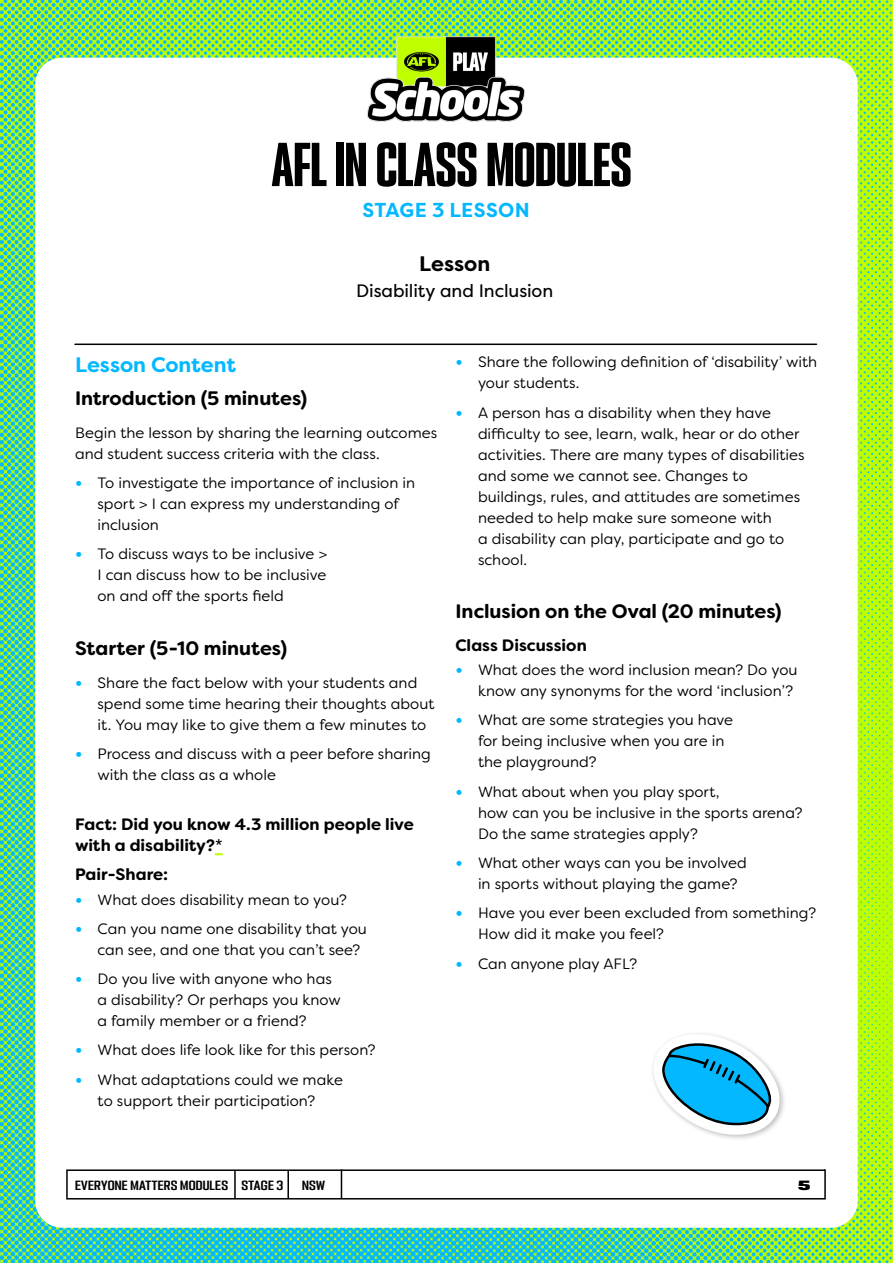
<style>
.page{position:relative;width:893px;height:1263px;background:#fff}
.page>*{position:absolute;margin:0;border:0;box-sizing:border-box;transform-origin:0 0}
.t1{font:55.5px "PODIUM Sharp 2.10";letter-spacing:-.005em;color:#000}
.t2{font:700 21px "Filson Pro";letter-spacing:-.005em;color:#03b8ff}
.t3{font:700 21px "Filson Pro";letter-spacing:-.005em;color:#000}
.t4{font:700 20.1px "Filson Pro";letter-spacing:.02em;color:#03b8ff}
.t5{font:700 19.5px "Filson Soft";color:#000}
.t6{font:18px "Filson Pro";letter-spacing:-.005em;color:#000}
.t7{font:700 16.5px/21px "Filson Soft";color:#000}
.t8{font:15px/21px "Filson Soft";color:#000}
.t9{font:12px "PODIUM Sharp 4.9";letter-spacing:.015em;color:#000}
.t10{font:12px "PODIUM Sharp 7.12";color:#000}
.s1{font-weight:700;font-size:18px;color:#03b8ff}
.s2{font-family:"Filson Pro";font-weight:400}
</style>
<div class="page">
<img style="left:0;top:0;width:893px;height:1263px">
<div style="left:35px;top:58px;width:823px;height:1170px;background:#fff;border-radius:27px"></div>
<svg style="left:66px;top:1169px;width:760px;height:31px"></svg>
<img style="left:332px;top:0;width:229px;height:122px">
<hr style="left:75px;top:344px;width:741px;height:1px;background:#000">
<svg style="left:652px;top:1033px;width:132px;height:106px"></svg>
<svg style="left:215px;top:853px;width:8px;height:2px"></svg>
<h1 class="t1" style="left:272px;top:129px;width:361px">AFL IN CLASS MODULES</h1>
<h3 class="t4" style="left:362px;top:197px;width:169px">STAGE 3 LESSON</h3>
<h2 class="t3" style="left:419px;top:251px;width:73px">Lesson</h2>
<p class="t6" style="left:356px;top:278px;width:199px">Disability and Inclusion</p>
<h2 class="t2" style="left:75px;top:352px;width:163px">Lesson Content</h2>
<h3 class="t5" style="left:75px;top:385px;width:234px">Introduction (5 minutes)</h3>
<p class="t8" style="left:75px;top:422px;width:364px">Begin the lesson by sharing the learning outcomes and student success criteria with the class.</p>
<p class="t8" style="left:98px;top:472px;width:319px;text-indent:-22px"><span class="s1">•</span> To investigate the importance of inclusion in sport &gt; I can express my understanding of inclusion</p>
<p class="t8" style="left:98px;top:543px;width:231px;text-align:justify;text-indent:-22px"><span class="s1">•</span> To discuss ways to be inclusive &gt; I can discuss how to be inclusive on and off the sports field</p>
<h3 class="t5" style="left:75px;top:635px;width:214px">Starter (5-10 minutes)</h3>
<p class="t8" style="left:98px;top:672px;width:338px;text-indent:-22px"><span class="s1">•</span> Share the fact below with your students and spend some time hearing their thoughts about it. You may like to give them a few minutes to</p>
<p class="t8" style="left:98px;top:743px;width:335px;text-indent:-22px"><span class="s1">•</span> Process and discuss with a peer before sharing with the class as a whole</p>
<p class="t7" style="left:75px;top:814px;width:340px">Fact: Did you know 4.3 million people live with a disability?<span class="s2">*</span></p>
<p class="t7" style="left:75px;top:864px;width:95px">Pair-Share:</p>
<p class="t8" style="left:75px;top:889px;width:273px"><span class="s1">•</span> What does disability mean to you?</p>
<p class="t8" style="left:98px;top:918px;width:271px;text-indent:-22px"><span class="s1">•</span> Can you name one disability that you can see, and one that you can’t see?</p>
<p class="t8" style="left:98px;top:968px;width:245px;text-indent:-22px"><span class="s1">•</span> Do you live with anyone who has a disability? Or perhaps you know a family member or a friend?</p>
<p class="t8" style="left:75px;top:1039px;width:302px"><span class="s1">•</span> What does life look like for this person?</p>
<p class="t8" style="left:75px;top:1069px;width:270px;text-align:center"><span class="s1">•</span> What adaptations could we make to support their participation?</p>
<p class="t8" style="left:478px;top:352px;width:341px;text-indent:-22px"><span class="s1">•</span> Share the following definition of ‘disability’ with your students.</p>
<p class="t8" style="left:478px;top:402px;width:328px;text-indent:-22px"><span class="s1">•</span> A person has a disability when they have difficulty to see, learn, walk, hear or do other activities. There are many types of disabilities and some we cannot see. Changes to buildings, rules, and attitudes are sometimes needed to help make sure someone with<br>a disability can play, participate and go to school.</p>
<h3 class="t5" style="left:455px;top:599px;width:328px">Inclusion on the Oval (20 minutes)</h3>
<p class="t7" style="left:455px;top:635px;width:133px">Class Discussion</p>
<p class="t8" style="left:455px;top:659px;width:343px;text-align:right"><span class="s1">•</span> What does the word inclusion mean? Do you know any synonyms for the word ‘inclusion’?</p>
<p class="t8" style="left:478px;top:709px;width:257px;text-indent:-22px"><span class="s1">•</span> What are some strategies you have for being inclusive when you are in the playground?</p>
<p class="t8" style="left:478px;top:781px;width:326px;text-indent:-22px"><span class="s1">•</span> What about when you play sport,<br>how can you be inclusive in the sports arena?<br>Do the same strategies apply?</p>
<p class="t8" style="left:478px;top:852px;width:270px;text-indent:-22px"><span class="s1">•</span> What other ways can you be involved in sports without playing the game?</p>
<p class="t8" style="left:478px;top:902px;width:340px;text-indent:-22px"><span class="s1">•</span> Have you ever been excluded from something?<br>How did it make you feel?</p>
<p class="t8" style="left:455px;top:953px;width:183px"><span class="s1">•</span> Can anyone play AFL?</p>
<p class="t9" style="left:75px;top:1177px;width:210px">EVERYONE MATTERS MODULES STAGE 3</p>
<p class="t9" style="left:302px;top:1177px;width:24px">NSW</p>
<p class="t10" style="left:798px;top:1177px;width:14px">5</p>
</div>
